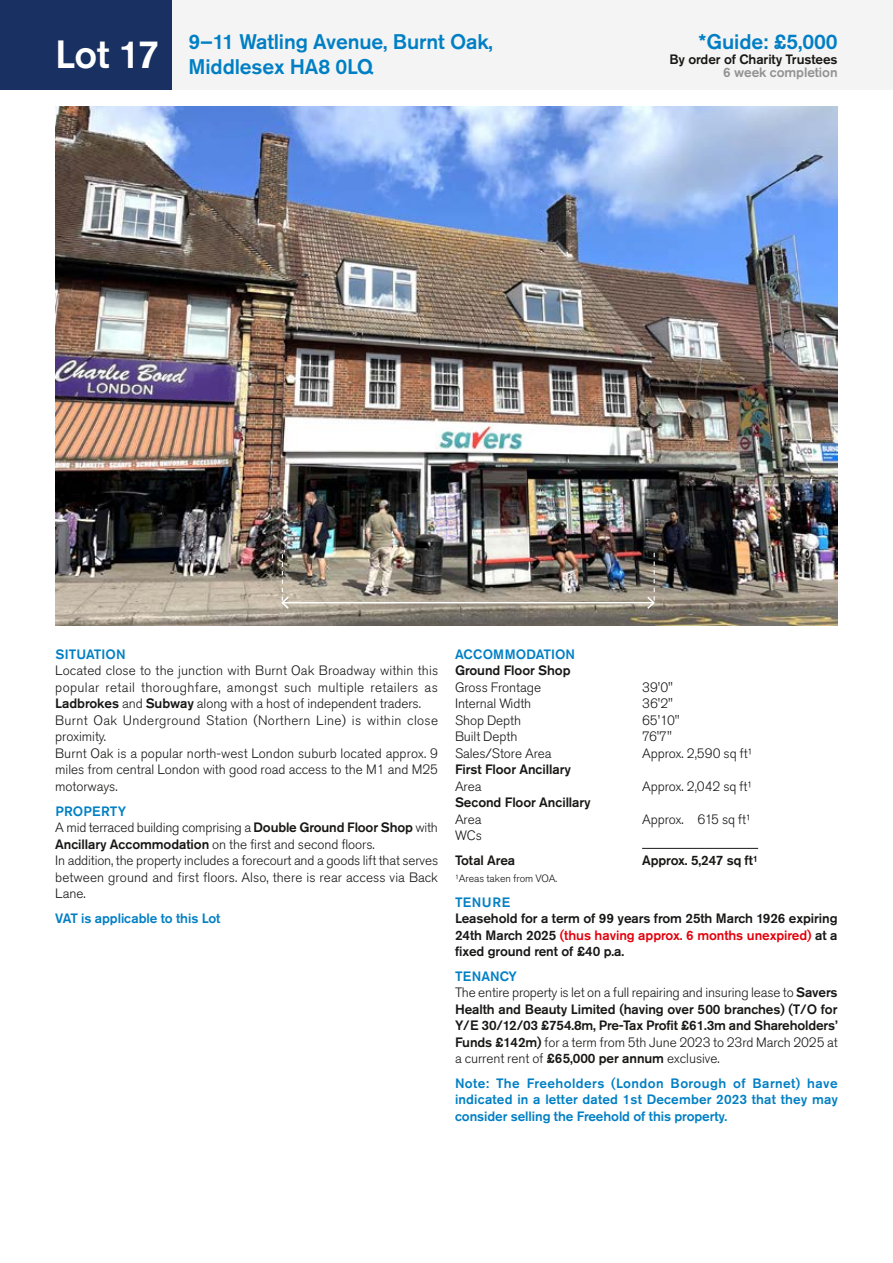
<style>
.page{position:relative;width:893px;height:1263px;background:#fff}
.page>*{position:absolute;margin:0;border:0;box-sizing:border-box;transform-origin:0 0}
.t1{font:500 39px "Akzidenz Grotesk Pro";color:#fff}
.t2{font:500 21px/25.2px "Akzidenz Grotesk Pro";letter-spacing:-.005em;color:#007fc4}
.t3{font:300 13.5px/16.5px "Akzidenz Grotesk Pro";letter-spacing:-.005em;color:#181716}
.t4{font:500 13.5px/16.5px "Akzidenz Grotesk Pro";letter-spacing:-.005em;color:#181716;text-align:justify}
.t5{font:500 13.5px/16.5px "Akzidenz Grotesk Pro";letter-spacing:-.005em;color:#007fc4;text-align:justify}
.t6{font:500 13.5px "Akzidenz Grotesk Pro";letter-spacing:-.005em;color:#919291}
.t7{font:300 10.5px "Akzidenz Grotesk Pro";letter-spacing:-.005em;color:#181716}
.s1{font-weight:500}
.s2{font-weight:500;color:#007fc4}
.s3{color:#e3000b}
.s4{color:#007fc4}
.s5{font-weight:300}
</style>
<div class="page">
<div style="left:0;top:0;width:893px;height:89px;background:#f4f4f4"></div>
<hr style="left:892px;top:1129px;width:1px;height:134px;background:#f4f4f4">
<div style="left:0;top:0;width:171px;height:89px;background:#193162"></div>
<img style="left:55px;top:106px;width:783px;height:520px">
<hr style="left:642px;top:848px;width:116px;height:1px;background:#181716">
<hr style="left:282px;top:602px;width:372px;height:1px;background:#fff">
<svg style="left:280px;top:554px;width:10px;height:56px"></svg>
<svg style="left:646px;top:553px;width:10px;height:57px"></svg>
<h1 class="t1" style="left:55px;top:29px;width:105px">Lot 17</h1>
<h2 class="t2" style="left:189px;top:29px;width:306px">9–11 Watling Avenue, Burnt Oak,<br>Middlesex HA8 0LQ</h2>
<h2 class="t2" style="left:699px;top:29px;width:140px">*Guide: £5,000</h2>
<p class="t4" style="left:669px;top:51px;width:170px">By order of Charity Trustees</p>
<p class="t6" style="left:723px;top:64px;width:116px">6 week completion</p>
<p class="t5" style="left:55px;top:646px;width:72px">SITUATION</p>
<p class="t3" style="left:55px;top:662px;width:384px">Located close to the junction with Burnt Oak Broadway within this popular retail thoroughfare, amongst such multiple retailers as <span class="s1">Ladbrokes</span> and <span class="s1">Subway</span> along with a host of independent traders.<br>Burnt Oak Underground Station (Northern Line) is within close proximity.<br>Burnt Oak is a popular north-west London suburb located approx. 9 miles from central London with good road access to the M1 and M25 motorways.</p>
<p class="t3" style="left:55px;top:803px;width:384px"><span class="s2">PROPERTY<br></span>A mid terraced building comprising a <span class="s1">Double Ground Floor Shop</span> with <span class="s1">Ancillary Accommodation</span> on the first and second floors.<br>In addition, the property includes a forecourt and a goods lift that serves between ground and first floors. Also, there is rear access via Back Lane.</p>
<p class="t5" style="left:55px;top:910px;width:167px">VAT is applicable to this Lot</p>
<p class="t5" style="left:455px;top:646px;width:121px">ACCOMMODATION</p>
<p class="t4" style="left:455px;top:662px;width:117px">Ground Floor Shop</p>
<p class="t3" style="left:455px;top:679px;width:88px">Gross Frontage</p>
<p class="t3" style="left:642px;top:679px;width:32px">39'0"</p>
<p class="t3" style="left:455px;top:695px;width:78px">Internal Width</p>
<p class="t3" style="left:642px;top:695px;width:32px">36'2"</p>
<p class="t3" style="left:455px;top:712px;width:68px">Shop Depth</p>
<p class="t3" style="left:642px;top:712px;width:39px">65'10"</p>
<p class="t3" style="left:455px;top:728px;width:64px">Built Depth</p>
<p class="t3" style="left:642px;top:728px;width:31px">76'7"</p>
<p class="t3" style="left:455px;top:745px;width:98px">Sales/Store Area</p>
<p class="t3" style="left:642px;top:745px;width:112px">Approx. 2,590 sq ft¹</p>
<p class="t4" style="left:455px;top:761px;width:117px">First Floor Ancillary</p>
<p class="t3" style="left:455px;top:778px;width:28px">Area</p>
<p class="t3" style="left:642px;top:778px;width:112px">Approx. 2,042 sq ft¹</p>
<p class="t4" style="left:455px;top:794px;width:137px">Second Floor Ancillary</p>
<p class="t3" style="left:455px;top:811px;width:28px">Area</p>
<p class="t3" style="left:642px;top:811px;width:110px">Approx. 615 sq ft¹</p>
<p class="t3" style="left:455px;top:827px;width:28px">WCs</p>
<p class="t4" style="left:455px;top:852px;width:62px">Total Area</p>
<p class="t4" style="left:642px;top:852px;width:117px">Approx. 5,247 sq ft¹</p>
<p class="t7" style="left:455px;top:871px;width:104px">¹Areas taken from VOA.</p>
<p class="t5" style="left:455px;top:893px;width:57px">TENURE</p>
<p class="t4" style="left:455px;top:910px;width:384px">Leasehold for a term of 99 years from 25th March 1926 expiring 24th March 2025 <span class="s3">(thus having approx. 6 months unexpired)</span> at a fixed ground rent of £40 p.a.</p>
<p class="t4" style="left:455px;top:967px;width:384px;text-align:left"><span class="s4">TENANCY<br></span><span class="s5">The entire property is let on a full repairing and insuring lease to</span> Savers Health and Beauty Limited (having over 500 branches) (T/O for Y/E 30/12/03 £754.8m, Pre-Tax Profit £61.3m and Shareholders’ Funds £142m) <span class="s5">for a term from 5th June 2023 to 23rd March 2025 at a current rent of</span> £65,000 per annum <span class="s5">exclusive.</span></p>
<p class="t5" style="left:455px;top:1075px;width:384px">Note: The Freeholders (London Borough of Barnet) have indicated in a letter dated 1st December 2023 that they may consider selling the Freehold of this property.</p>
</div>
